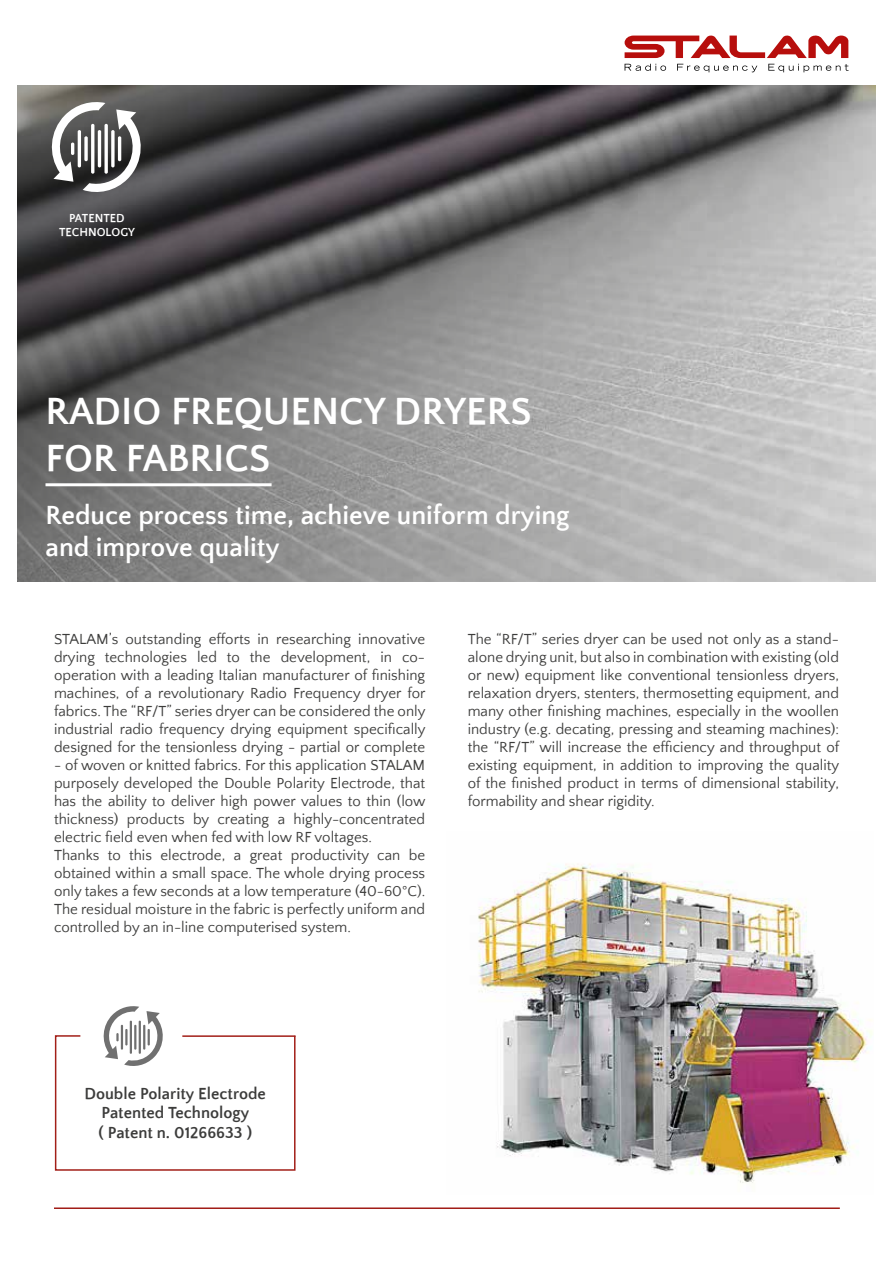
<style>
.page{position:relative;width:893px;height:1263px;background:#fff}
.page>*{position:absolute;margin:0;border:0;box-sizing:border-box;transform-origin:0 0}
.t1{font:700 39px/46.8px "Quattrocento Sans";color:#fff}
.t2{font:700 27px/32.4px "Quattrocento Sans";color:#fff}
.t3{font:700 16.5px/19.8px "Quattrocento Sans";color:#3c3c3b;text-align:center}
.t4{font:15px/18px "Quattrocento Sans";color:#3c3c3b;text-align:justify}
.t5{font:700 12px/14.4px "Quattrocento Sans";color:#fff;text-align:center}
</style>
<div class="page">
<svg style="left:17px;top:85px;width:859px;height:496px;background:#858585"></svg>
<hr style="left:45px;top:483px;width:227px;height:3px;background:#fff">
<img style="left:478px;top:863px;width:395px;height:320px">
<svg style="left:54px;top:1006px;width:242px;height:165px"></svg>
<svg style="left:52px;top:102px;width:90px;height:92px"></svg>
<svg style="left:625px;top:35px;width:223px;height:23px"></svg>
<svg style="left:625px;top:64px;width:41px;height:7px"></svg>
<svg style="left:677px;top:64px;width:80px;height:8px"></svg>
<svg style="left:768px;top:64px;width:80px;height:8px"></svg>
<hr style="left:54px;top:1207px;width:786px;height:2px;background:#a11d17">
<p class="t5" style="left:59px;top:211px;width:77px">PATENTED<br>TECHNOLOGY</p>
<h1 class="t1" style="left:45px;top:389px;width:488px">RADIO FREQUENCY DRYERS<br>FOR FABRICS</h1>
<h2 class="t2" style="left:45px;top:499px;width:526px">Reduce process time, achieve uniform drying and improve quality</h2>
<p class="t4" style="left:54px;top:631px;width:373px">STALAM’s outstanding efforts in researching innovative drying technologies led to the development, in co&shy;operation with a leading Italian manufacturer of finishing machines, of a revolutionary Radio Frequency dryer for fabrics. The “RF/T” series dryer can be considered the only industrial radio frequency drying equipment specifically designed for the tensionless drying - partial or complete</p>
<p class="t4" style="left:54px;top:757px;width:373px;text-align:left">- of woven or knitted fabrics. For this application STALAM purposely developed the Double Polarity Electrode, that has the ability to deliver high power values to thin (low thickness) products by creating a highly-concentrated electric field even when fed with low RF voltages.<br>Thanks to this electrode, a great productivity can be obtained within a small space. The whole drying process only takes a few seconds at a low temperature (40-60°C).<br>The residual moisture in the fabric is perfectly uniform and controlled by an in-line computerised system.</p>
<p class="t4" style="left:468px;top:631px;width:373px">The “RF/T” series dryer can be used not only as a stand&shy;alone drying unit, but also in combination with existing (old or new) equipment like conventional tensionless dryers, relaxation dryers, stenters, thermosetting equipment, and many other finishing machines, especially in the woollen industry (e.g. decating, pressing and steaming machines): the “RF/T” will increase the efficiency and throughput of existing equipment, in addition to improving the quality of the finished product in terms of dimensional stability, formability and shear rigidity.</p>
<p class="t3" style="left:84px;top:1084px;width:183px">Double Polarity Electrode<br>Patented Technology<br>( Patent n. 01266633 )</p>
</div>
